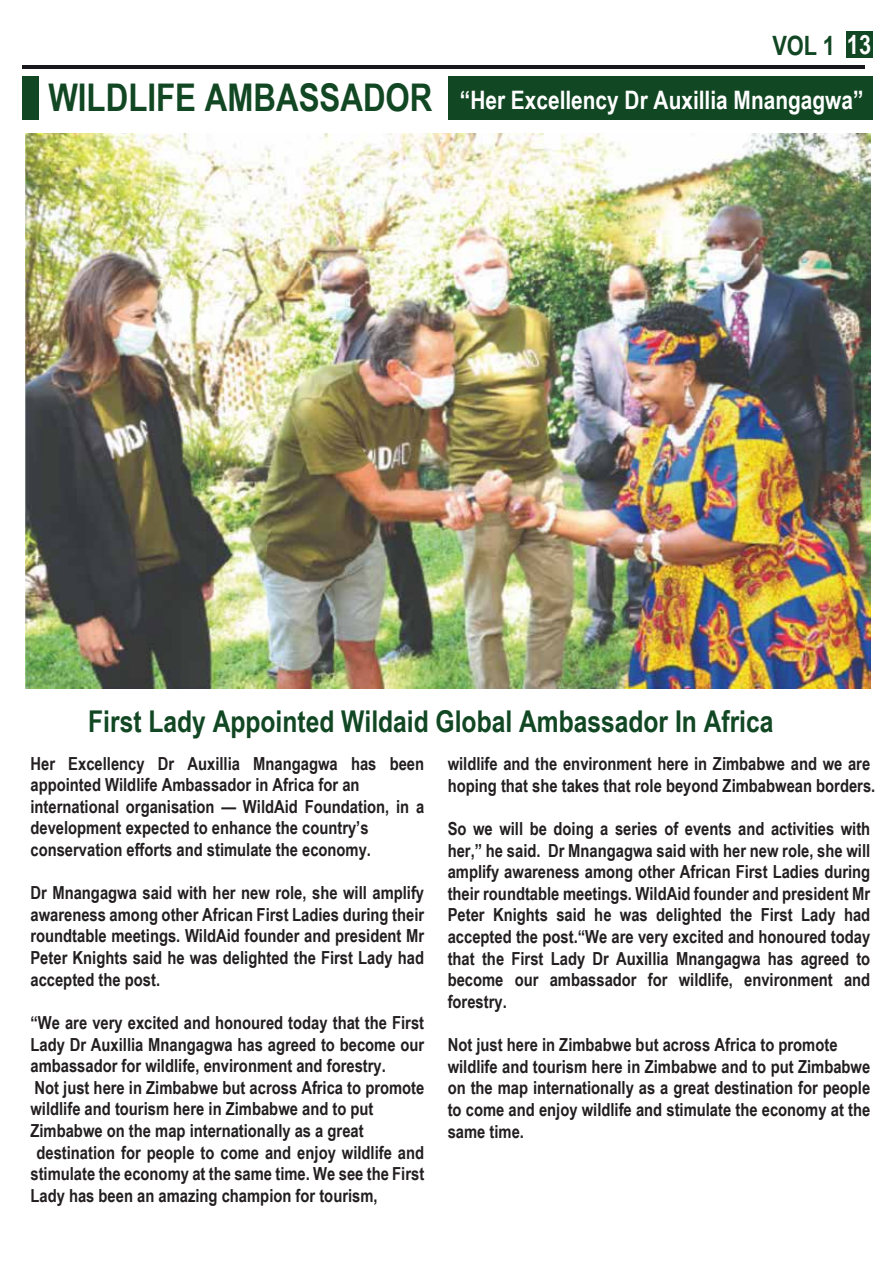
<style>
.page{position:relative;width:895px;height:1265px;background:#fff}
.page>*{position:absolute;margin:0;border:0;box-sizing:border-box;transform-origin:0 0}
.t1{font:700 38.1px "Arial Narrow";color:#114723}
.t2{font:700 30px "Arial Narrow";color:#114723}
.t3{font:700 26.55px "Arial Narrow";color:#114723}
.t4{font:700 25.35px "Arial Narrow";color:#fff}
.t5{font:700 18px/21.6px "Arial Narrow";color:#231f20}
.s1{color:#fff}
</style>
<div class="page">
<div style="left:447px;top:76px;width:425px;height:44px;background:#114723"></div>
<div style="left:23px;top:76px;width:16px;height:44px;background:#114723"></div>
<div style="left:845px;top:31px;width:27px;height:27px;background:#114723"></div>
<hr style="left:23px;top:66px;width:841px;height:3px;background:#18171c">
<img style="left:25px;top:133px;width:845px;height:555px">
<h1 class="t1" style="left:48px;top:68px;width:385px">WILDLIFE AMBASSADOR</h1>
<h3 class="t3" style="left:772px;top:26px;width:100px">VOL 1 <span class="s1">13</span></h3>
<h3 class="t4" style="left:460px;top:80px;width:405px">“Her Excellency Dr Auxillia Mnangagwa”</h3>
<h2 class="t2" style="left:88px;top:698px;width:686px">First Lady Appointed Wildaid Global Ambassador In Africa</h2>
<p class="t5" style="left:30px;top:751px;width:395px">Her Excellency Dr Auxillia Mnangagwa has been appointed Wildlife Ambassador in Africa for an international organisation — WildAid Foundation, in a development expected to enhance the country’s conservation efforts and stimulate the economy.</p>
<p class="t5" style="left:30px;top:881px;width:395px;text-align:justify">Dr Mnangagwa said with her new role, she will amplify awareness among other African First Ladies during their roundtable meetings. WildAid founder and president Mr Peter Knights said he was delighted the First Lady had accepted the post.</p>
<p class="t5" style="left:30px;top:1010px;width:395px">“We are very excited and honoured today that the First</p>
<p class="t5" style="left:30px;top:1032px;width:395px">Lady Dr Auxillia Mnangagwa has agreed to become our</p>
<p class="t5" style="left:30px;top:1054px;width:357px">ambassador for wildlife, environment and forestry.</p>
<p class="t5" style="left:35px;top:1075px;width:391px">Not just here in Zimbabwe but across Africa to promote</p>
<p class="t5" style="left:30px;top:1097px;width:344px">wildlife and tourism here in Zimbabwe and to put</p>
<p class="t5" style="left:30px;top:1118px;width:335px">Zimbabwe on the map internationally as a great</p>
<p class="t5" style="left:36px;top:1140px;width:389px">destination for people to come and enjoy wildlife and</p>
<p class="t5" style="left:30px;top:1162px;width:395px">stimulate the economy at the same time. We see the First</p>
<p class="t5" style="left:30px;top:1183px;width:348px">Lady has been an amazing champion for tourism,</p>
<p class="t5" style="left:447px;top:752px;width:429px">wildlife and the environment here in Zimbabwe and we are hoping that she takes that role beyond Zimbabwean borders.</p>
<p class="t5" style="left:447px;top:817px;width:424px;text-align:justify">So we will be doing a series of events and activities with her,” he said. Dr Mnangagwa said with her new role, she will amplify awareness among other African First Ladies during their roundtable meetings. WildAid founder and president Mr Peter Knights said he was delighted the First Lady had accepted the post.“We are very excited and honoured today that the First Lady Dr Auxillia Mnangagwa has agreed to become our ambassador for wildlife, environment and forestry.</p>
<p class="t5" style="left:447px;top:1033px;width:424px">Not just here in Zimbabwe but across Africa to promote wildlife and tourism here in Zimbabwe and to put Zimbabwe on the map internationally as a great destination for people to come and enjoy wildlife and stimulate the economy at the same time.</p>
</div>
